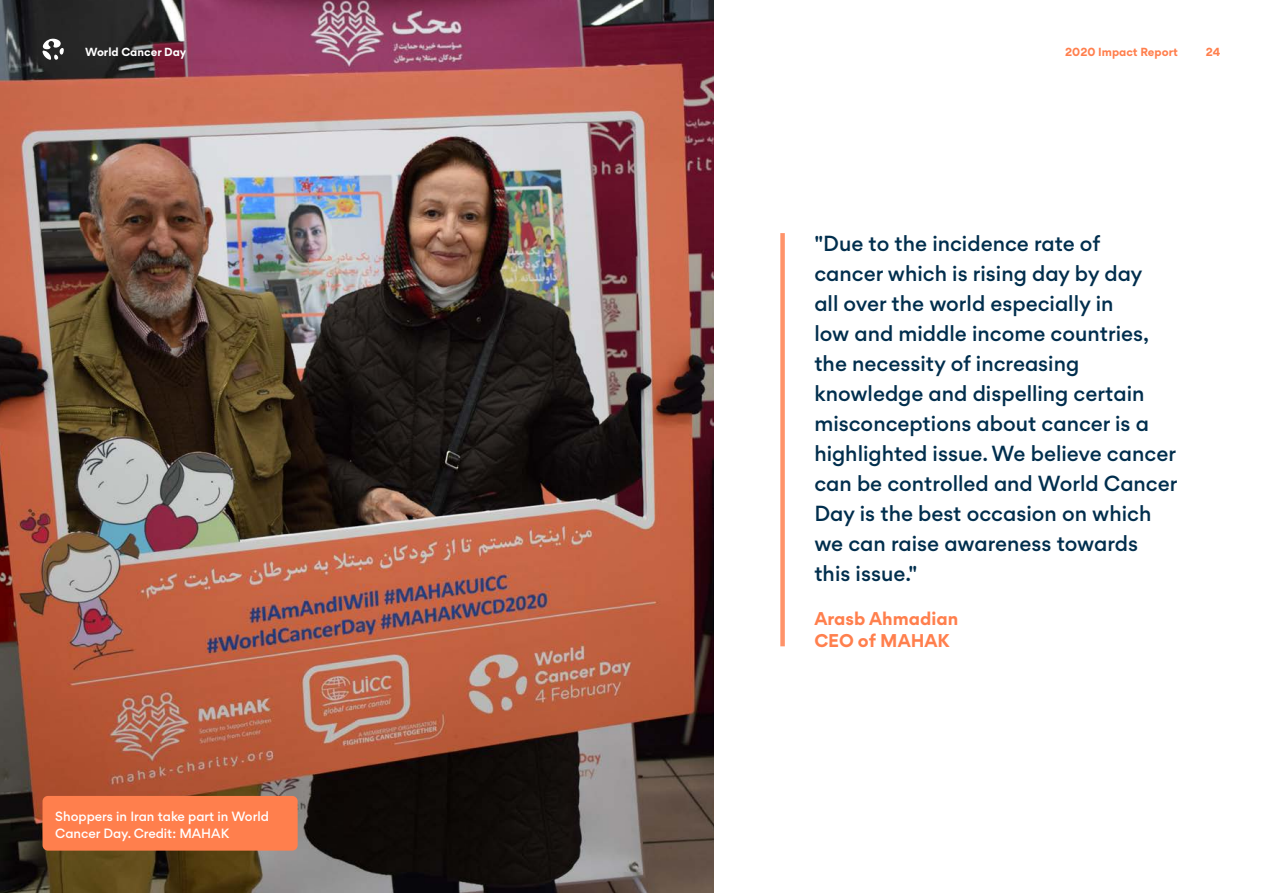
<style>
.page{position:relative;width:1263px;height:893px;background:#fff}
.page>*{position:absolute;margin:0;border:0;box-sizing:border-box;transform-origin:0 0}
.t1{font:500 19.5px/30px "Gordita";color:#002e4d}
.t2{font:700 16.5px/22.5px "Gordita";color:#ff7f4d}
.t3{font:500 12px/16.4px "Gordita";color:#fff}
.t4{font:700 10.5px "Gordita";color:#ff7f4d}
.t5{font:700 10.5px "Gordita";color:#fff}
</style>
<div class="page">
<div style="left:780px;top:233px;width:5px;height:413px;background:#ff936a"></div>
<img style="left:0;top:0;width:713px;height:893px">
<div style="left:43px;top:796px;width:255px;height:55px;background:#ff7f4d;border-radius:5px"></div>
<svg style="left:42px;top:39px;width:22px;height:21px"></svg>
<p class="t5" style="left:85px;top:43px;width:103px">World Cancer Day</p>
<p class="t4" style="left:1065px;top:43px;width:114px">2020 Impact Report</p>
<p class="t4" style="left:1206px;top:43px;width:16px">24</p>
<p class="t3" style="left:55px;top:809px;width:215px">Shoppers in Iran take part in World<br>Cancer Day. Credit: MAHAK</p>
<p class="t1" style="left:814px;top:228px;width:365px">"Due to the incidence rate of<br>cancer which is rising day by day<br>all over the world especially in<br>low and middle income countries, the necessity of increasing knowledge and dispelling certain misconceptions about cancer is a highlighted issue. We believe cancer can be controlled and World Cancer<br>Day is the best occasion on which we can raise awareness towards this issue."</p>
<p class="t2" style="left:814px;top:607px;width:145px">Arasb Ahmadian<br>CEO of MAHAK</p>
</div>
